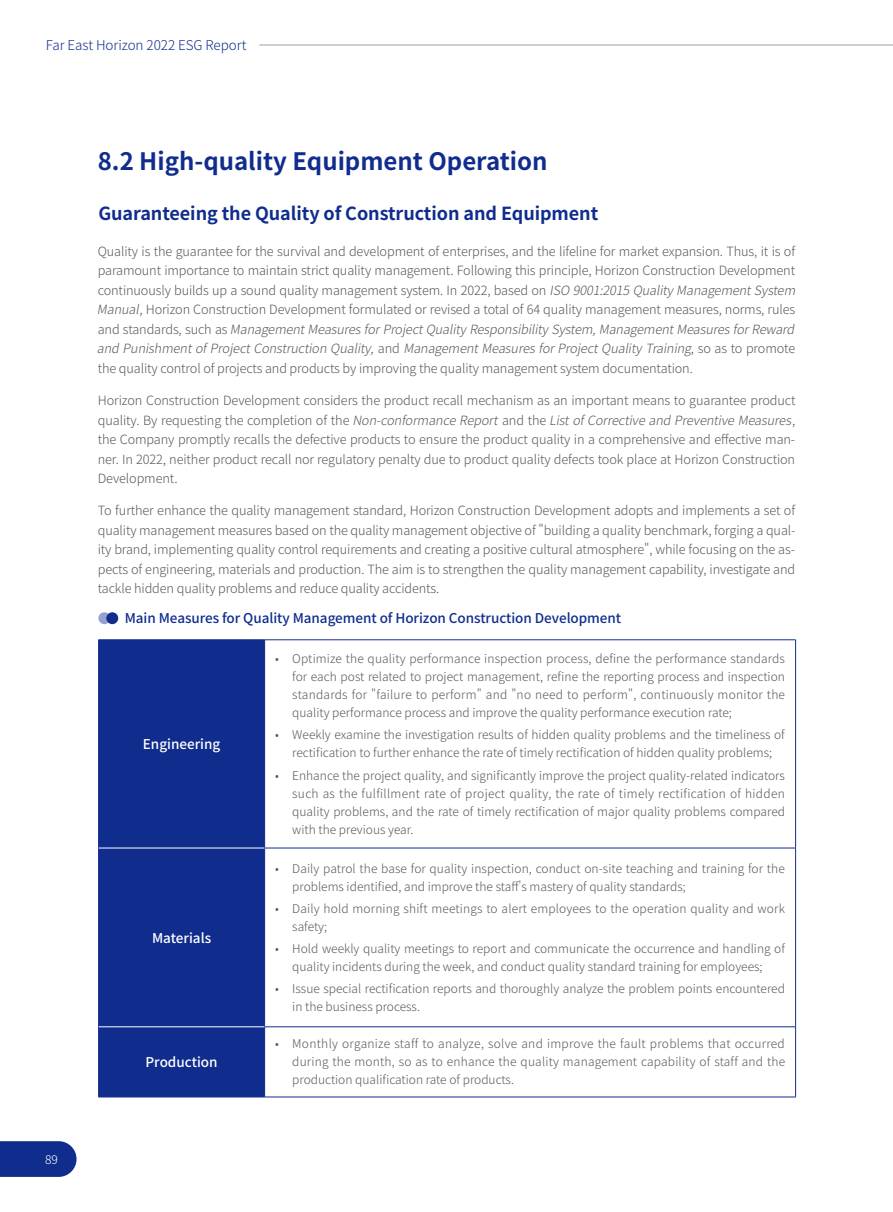
<style>
.page{position:relative;width:893px;height:1212px;background:#fff}
.page>*{position:absolute;margin:0;border:0;box-sizing:border-box;transform-origin:0 0}
.t1{font:700 24px "Source Han Sans CN";color:#102d8e}
.t2{font:700 18px "Source Han Sans CN";letter-spacing:-.005em;color:#102d8e}
.t3{font:500 13.5px "Source Han Sans CN";letter-spacing:-.005em;color:#102d8e}
.t4{font:500 13.5px "Source Han Sans CN";color:#fff}
.t5{font:300 13.5px "Source Han Sans CN";letter-spacing:-.005em;color:#102d8e}
.t6{font:300 12.75px/19.5px "Source Han Sans CN";letter-spacing:-.01em;color:#595757}
.t7{font:300 12px/18px "Source Han Sans CN";color:#595757;text-align:justify}
.t8{font:300 12px "Source Han Sans CN";color:#fff}
.s1{font-style:italic}
</style>
<div class="page">
<svg style="left:0;top:1141px;width:77px;height:36px;background:#1f3a95"></svg>
<hr style="left:259px;top:45px;width:634px;height:1px;background:#9fa0a0">
<div style="left:99px;top:640px;width:165px;height:457px;background:#102d8e"></div>
<hr style="left:265px;top:639px;width:531px;height:1px;background:#102d8e">
<hr style="left:795px;top:640px;width:1px;height:208px;background:#102d8e">
<hr style="left:264px;top:848px;width:532px;height:1px;background:#102d8e">
<hr style="left:795px;top:848px;width:1px;height:178px;background:#102d8e">
<hr style="left:264px;top:1026px;width:532px;height:1px;background:#102d8e">
<hr style="left:795px;top:1027px;width:1px;height:70px;background:#102d8e">
<hr style="left:265px;top:1097px;width:531px;height:1px;background:#102d8e">
<hr style="left:98px;top:640px;width:1px;height:208px;background:#102d8e">
<hr style="left:98px;top:848px;width:1px;height:179px;background:#102d8e">
<hr style="left:98px;top:1027px;width:1px;height:70px;background:#102d8e">
<hr style="left:98px;top:639px;width:167px;height:1px;background:#102d8e">
<hr style="left:98px;top:1097px;width:167px;height:1px;background:#102d8e">
<hr style="left:264px;top:640px;width:1px;height:208px;background:#102d8e">
<hr style="left:264px;top:848px;width:1px;height:178px;background:#102d8e">
<hr style="left:264px;top:1027px;width:1px;height:70px;background:#102d8e">
<hr style="left:99px;top:848px;width:165px;height:1px;background:#fff">
<hr style="left:99px;top:1026px;width:165px;height:1px;background:#fff">
<svg style="left:98px;top:612px;width:12px;height:12px"></svg>
<div style="left:106px;top:612px;width:12px;height:12px;background:#102d8e;border-radius:50%"></div>
<p class="t5" style="left:46px;top:38px;width:202px">Far East Horizon 2022 ESG Report</p>
<h1 class="t1" style="left:98px;top:148px;width:451px">8.2 High-quality Equipment Operation</h1>
<h2 class="t2" style="left:98px;top:203px;width:501px">Guaranteeing the Quality of Construction and Equipment</h2>
<p class="t6" style="left:97px;top:242px;width:706px">Quality is the guarantee for the survival and development of enterprises, and the lifeline for market expansion. Thus, it is of paramount importance to maintain strict quality management. Following this principle, Horizon Construction Development continuously builds up a sound quality management system. In 2022, based on <span class="s1">ISO9001:2015QualityManagementSystem Manual</span>, Horizon Construction Development formulated or revised a total of 64 quality management measures, norms, rules a n d sta n d a rd s , s u c h a s <span class="s1">ManagementMeasuresforProjectQualityResponsibilitySystem,ManagementMeasuresforReward andPunishmentofProjectConstructionQuality,</span>a n d <span class="s1">ManagementMeasuresforProjectQualityTraining</span>, s o a s t o p ro m o t e the quality control of projects and products by improving the quality management system documentation.</p>
<p class="t6" style="left:98px;top:391px;width:701px">Horizon Construction Development considers the product recall mechanism as an important means to guarantee product q u a l i ty. By re q u est i n g t h e co m p l et i o n o f t h e <span class="s1">Non-conformanceReport</span>a n d t h e <span class="s1">ListofCorrectiveandPreventiveMeasures</span>, the Company promptly recalls the defective products to ensure the product quality in a comprehensive and effective man&shy;ner. In 2022, neither product recall nor regulatory penalty due to product quality defects took place at Horizon Construction Development.</p>
<p class="t6" style="left:98px;top:501px;width:699px;text-align:justify">To further enhance the quality management standard, Horizon Construction Development adopts and implements a set of quality management measures based on the quality management objective of "building a quality benchmark, forging a qual&shy;ity brand, implementing quality control requirements and creating a positive cultural atmosphere", while focusing on the as&shy;pects of engineering, materials and production. The aim is to strengthen the quality management capability, investigate and tackle hidden quality problems and reduce quality accidents.</p>
<p class="t3" style="left:125px;top:611px;width:498px">Main Measures for Quality Management of Horizon Construction Development</p>
<p class="t8" style="left:45px;top:1152px;width:14px">89</p>
<p class="t4" style="left:143px;top:736px;width:79px">Engineering</p>
<p class="t4" style="left:152px;top:930px;width:61px">Materials</p>
<p class="t4" style="left:146px;top:1054px;width:74px">Production</p>
<p class="t7" style="left:292px;top:650px;width:494px;text-indent:-17px">• Optimize the quality performance inspection process, define the performance standards for each post related to project management, refine the reporting process and inspection standards for "failure to perform" and "no need to perform", continuously monitor the quality performance process and improve the quality performance execution rate;</p>
<p class="t7" style="left:275px;top:726px;width:511px;text-align:center">• Weekly examine the investigation results of hidden quality problems and the timeliness of rectification to further enhance the rate of timely rectification of hidden quality problems;</p>
<p class="t7" style="left:292px;top:766px;width:494px;text-indent:-17px">• Enhance the project quality, and significantly improve the project quality-related indicators such as the fulfillment rate of project quality, the rate of timely rectification of hidden quality problems, and the rate of timely rectification of major quality problems compared with the previous year.</p>
<p class="t7" style="left:292px;top:859px;width:494px;text-indent:-17px">• Daily patrol the base for quality inspection, conduct on-site teaching and training for the problems identified, and improve the staff's mastery of quality standards;</p>
<p class="t7" style="left:292px;top:900px;width:494px;text-indent:-17px">• Daily hold morning shift meetings to alert employees to the operation quality and work safety;</p>
<p class="t7" style="left:275px;top:940px;width:511px;text-align:center">• Hold weekly quality meetings to report and communicate the occurrence and handling of quality incidents during the week, and conduct quality standard training for employees;</p>
<p class="t7" style="left:292px;top:980px;width:494px;text-indent:-17px">• Issue special rectification reports and thoroughly analyze the problem points encountered in the business process.</p>
<p class="t7" style="left:292px;top:1035px;width:494px;text-indent:-17px">• Monthly organize staff to analyze, solve and improve the fault problems that occurred during the month, so as to enhance the quality management capability of staff and the production qualification rate of products.</p>
</div>
